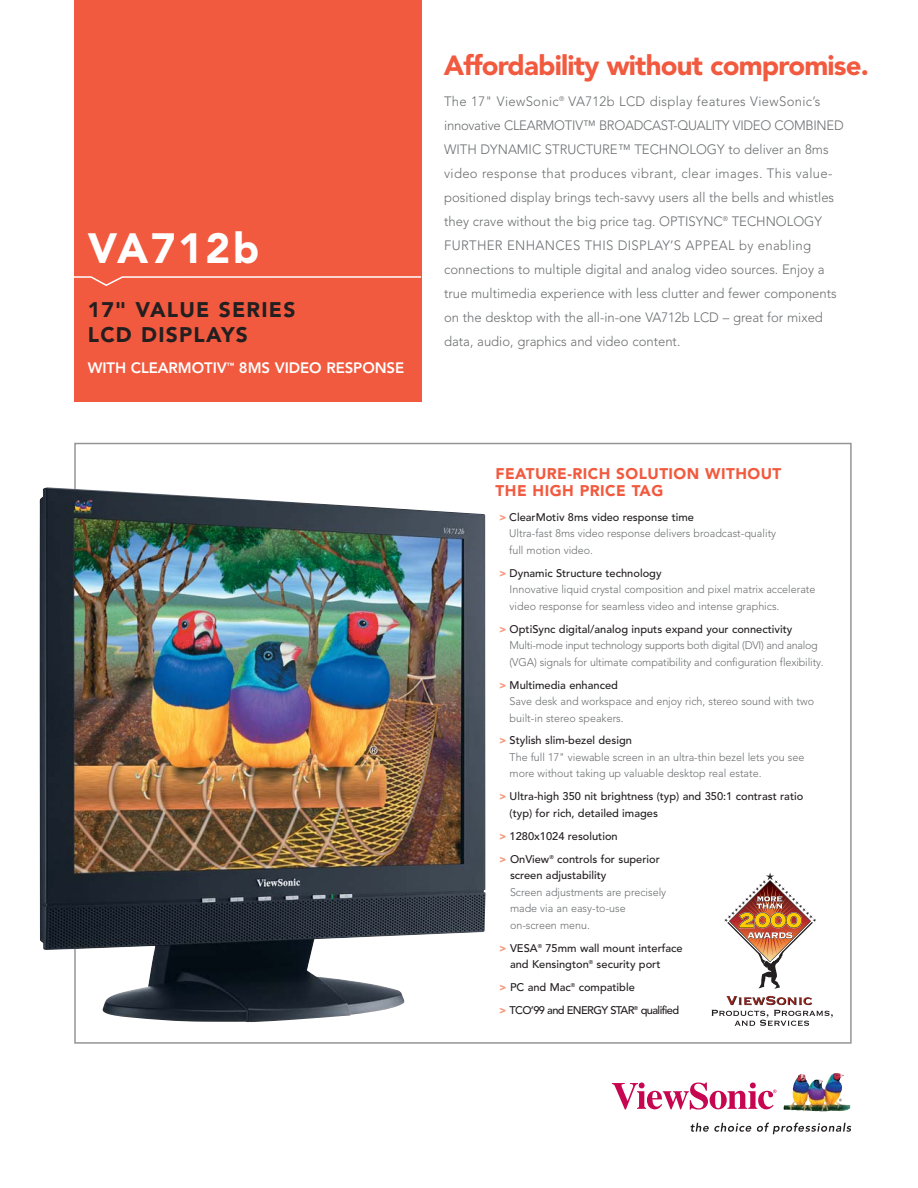
<style>
.page{position:relative;width:918px;height:1188px;background:#fff}
.page>*{position:absolute;margin:0;border:0;box-sizing:border-box;transform-origin:0 0}
.t1{font:900 42px "Avenir";letter-spacing:.06em;color:#fff}
.t2{font:900 27.6px "Avenir";letter-spacing:-.03em;color:#f15a3f}
.t3{font:900 21px/25.2px "Avenir";letter-spacing:.06em;color:#231f20}
.t4{font:900 15.3px/16.8px "Avenir";letter-spacing:.03em;color:#f15a3f}
.t5{font:800 15px "Avenir";letter-spacing:-.005em;color:#fff}
.t6{font:300 13.5px/24px "Avenir";color:#6c6e70}
.t7{font:300 11.1px/16.5px "Avenir";color:#6c6e70}
.t8{font:500 11.1px/16.5px "Avenir";color:#231f20}
.t9{font:500 11.1px/23px "Avenir";letter-spacing:-.055em;color:#231f20}
.s1{font-weight:900;color:#f79b7e}
.s2{font-weight:500;color:#231f20}
</style>
<div class="page">
<svg style="left:690px;top:1123px;width:161px;height:11px"></svg>
<img style="left:783px;top:1073px;width:68px;height:39px">
<svg style="left:612px;top:1082px;width:165px;height:28px"></svg>
<div style="left:74px;top:0;width:347px;height:402px;background:#f15a3f"></div>
<svg style="left:74px;top:275px;width:348px;height:12px"></svg>
<img style="left:40px;top:487px;width:445px;height:536px">
<img style="left:724px;top:872px;width:92px;height:117px">
<svg style="left:712px;top:996px;width:121px;height:30px"></svg>
<h1 class="t1" style="left:88px;top:231px;width:173px">VA712b</h1>
<h3 class="t3" style="left:88px;top:299px;width:209px">17" VALUE SERIES<br>LCD DISPLAYS</h3>
<h3 class="t5" style="left:88px;top:362px;width:318px">WITH CLEARMOTIV<sup>™</sup> 8MS VIDEO RESPONSE</h3>
<h2 class="t2" style="left:444px;top:54px;width:427px">Affordability without compromise.</h2>
<p class="t6" style="left:444px;top:90px;width:401px">The 17" ViewSonic<sup>®</sup> VA712b LCD display features ViewSonic’s innovative CLEARMOTIV™ BROADCAST-QUALITY VIDEO COMBINED WITH DYNAMIC STRUCTURE™ TECHNOLOGY to deliver an 8ms video response that produces vibrant, clear images. This value&shy;positioned display brings tech-savvy users all the bells and whistles they crave without the big price tag. OPTISYNC<sup>®</sup> TECHNOLOGY FURTHER ENHANCES THIS DISPLAY’S APPEAL by enabling connections to multiple digital and analog video sources. Enjoy a true multimedia experience with less clutter and fewer components on the desktop with the all-in-one VA712b LCD – great for mixed data, audio, graphics and video content.</p>
<h3 class="t4" style="left:496px;top:467px;width:287px">FEATURE-RICH SOLUTION WITHOUT<br>THE HIGH PRICE TAG</h3>
<p class="t7" style="left:509px;top:509px;width:268px;text-indent:-10px"><span class="s1">&gt;</span> <span class="s2">ClearMotiv 8ms video response time<br></span>Ultra-fast 8ms video response delivers broadcast-quality full motion video.</p>
<p class="t7" style="left:510px;top:565px;width:307px;text-indent:-10px"><span class="s1">&gt;</span> <span class="s2">Dynamic Structure technology<br></span>Innovative liquid crystal composition and pixel matrix accelerate video response for seamless video and intense graphics.</p>
<p class="t7" style="left:510px;top:621px;width:316px;text-indent:-10px"><span class="s1">&gt;</span> <span class="s2">OptiSync digital/analog inputs expand your connectivity<br></span>Multi-mode input technology supports both digital (DVI) and analog (VGA) signals for ultimate compatibility and configuration flexibility.</p>
<p class="t7" style="left:510px;top:677px;width:306px;text-indent:-10px"><span class="s1">&gt;</span> <span class="s2">Multimedia enhanced<br></span>Save desk and workspace and enjoy rich, stereo sound with two built-in stereo speakers.</p>
<p class="t7" style="left:510px;top:733px;width:296px;text-indent:-11px"><span class="s1">&gt;</span> <span class="s2">Stylish slim-bezel design<br></span>The full 17" viewable screen in an ultra-thin bezel lets you see more without taking up valuable desktop real estate.</p>
<p class="t8" style="left:510px;top:790px;width:295px;text-indent:-11px"><span class="s1">&gt;</span> Ultra-high 350 nit brightness (typ) and 350:1 contrast ratio (typ) for rich, detailed images</p>
<p class="t8" style="left:499px;top:826px;width:162px;line-height:23px"><span class="s1">&gt;</span> 1280x1024 resolution<br><span class="s1">&gt;</span> OnView<sup>®</sup> controls for superior</p>
<p class="t8" style="left:510px;top:869px;width:98px">screen adjustability</p>
<p class="t7" style="left:510px;top:885px;width:158px">Screen adjustments are precisely made via an easy-to-use on-screen menu.</p>
<p class="t8" style="left:510px;top:941px;width:174px;text-indent:-11px"><span class="s1">&gt;</span> VESA<sup>®</sup> 75mm wall mount interface and Kensington<sup>®</sup> security port</p>
<p class="t9" style="left:499px;top:977px;width:181px"><span class="s1">&gt;</span> PC and Mac<sup>®</sup> compatible<br><span class="s1">&gt;</span> TCO’99 and ENERGY STAR<sup>®</sup> qualified</p>
</div>
